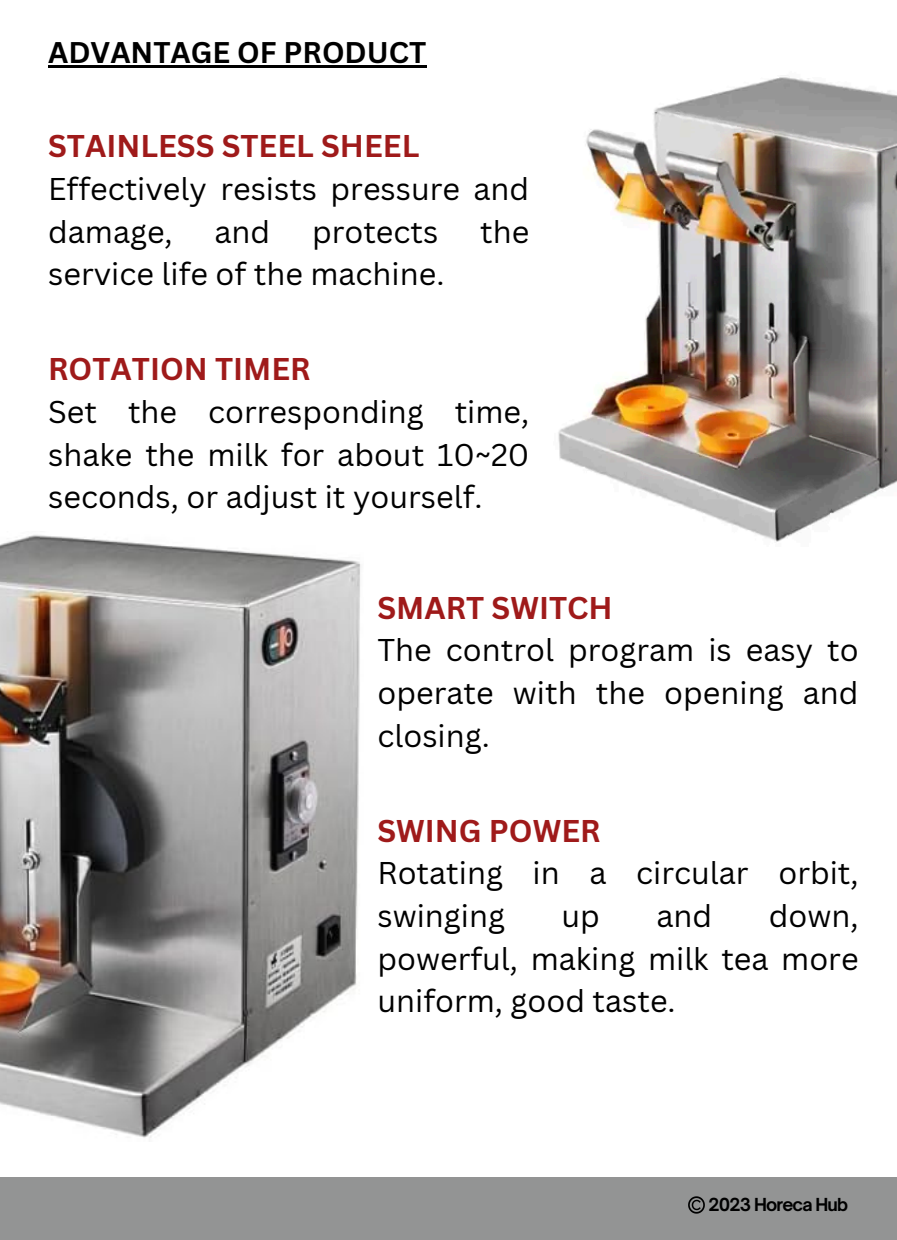
<style>
.page{position:relative;width:897px;height:1240px;background:#fff}
.page>*{position:absolute;margin:0;border:0;box-sizing:border-box;transform-origin:0 0}
.t1{font:30.62px/42.7px "Canva Sans";color:#000;text-align:justify}
.t2{font:700 30.62px "Canva Sans";color:#9f1a1a}
.t3{font:700 29.05px "Canva Sans";color:#000}
.t4{font:700 17.15px "Open Sauce One";letter-spacing:-.05em;color:#000}
</style>
<div class="page">
<div style="left:0;top:1177px;width:896px;height:63px;background:#939494"></div>
<img style="left:688px;top:1196px;width:17px;height:17px">
<img style="left:0;top:535px;width:361px;height:603px">
<img style="left:558px;top:77px;width:338px;height:465px">
<hr style="left:48px;top:65px;width:378px;height:2px;background:#000">
<p class="t3" style="left:48px;top:32px;width:380px">ADVANTAGE OF PRODUCT</p>
<h2 class="t2" style="left:48px;top:125px;width:373px">STAINLESS STEEL SHEEL</h2>
<p class="t1" style="left:48px;top:167px;width:482px">Effectively resists pressure and damage,</p>
<p class="t1" style="left:214px;top:209px;width:57px">and</p>
<p class="t1" style="left:312px;top:209px;width:128px">protects</p>
<p class="t1" style="left:480px;top:209px;width:51px">the</p>
<p class="t1" style="left:48px;top:252px;width:398px">service life of the machine.</p>
<h2 class="t2" style="left:48px;top:347px;width:264px">ROTATION TIMER</h2>
<p class="t1" style="left:48px;top:390px;width:482px">Set the corresponding time, shake the milk for about 10~20 seconds, or adjust it yourself.</p>
<p class="t2" style="left:377px;top:586px;width:237px">SMART SWITCH</p>
<h2 class="t1" style="left:377px;top:628px;width:482px">The control program is easy to operate with the opening and closing.</h2>
<p class="t2" style="left:377px;top:809px;width:225px">SWING POWER</p>
<h2 class="t1" style="left:377px;top:851px;width:482px">Rotating in a circular orbit, swinging</h2>
<h2 class="t1" style="left:377px;top:894px;width:482px;text-indent:391px">down, powerful, making milk tea more uniform, good taste.</h2>
<h2 class="t1" style="left:561px;top:894px;width:40px">up</h2>
<h2 class="t1" style="left:656px;top:894px;width:57px">and</h2>
<h1 class="t4" style="left:708px;top:1194px;width:141px">2023 Horeca Hub</h1>
</div>
